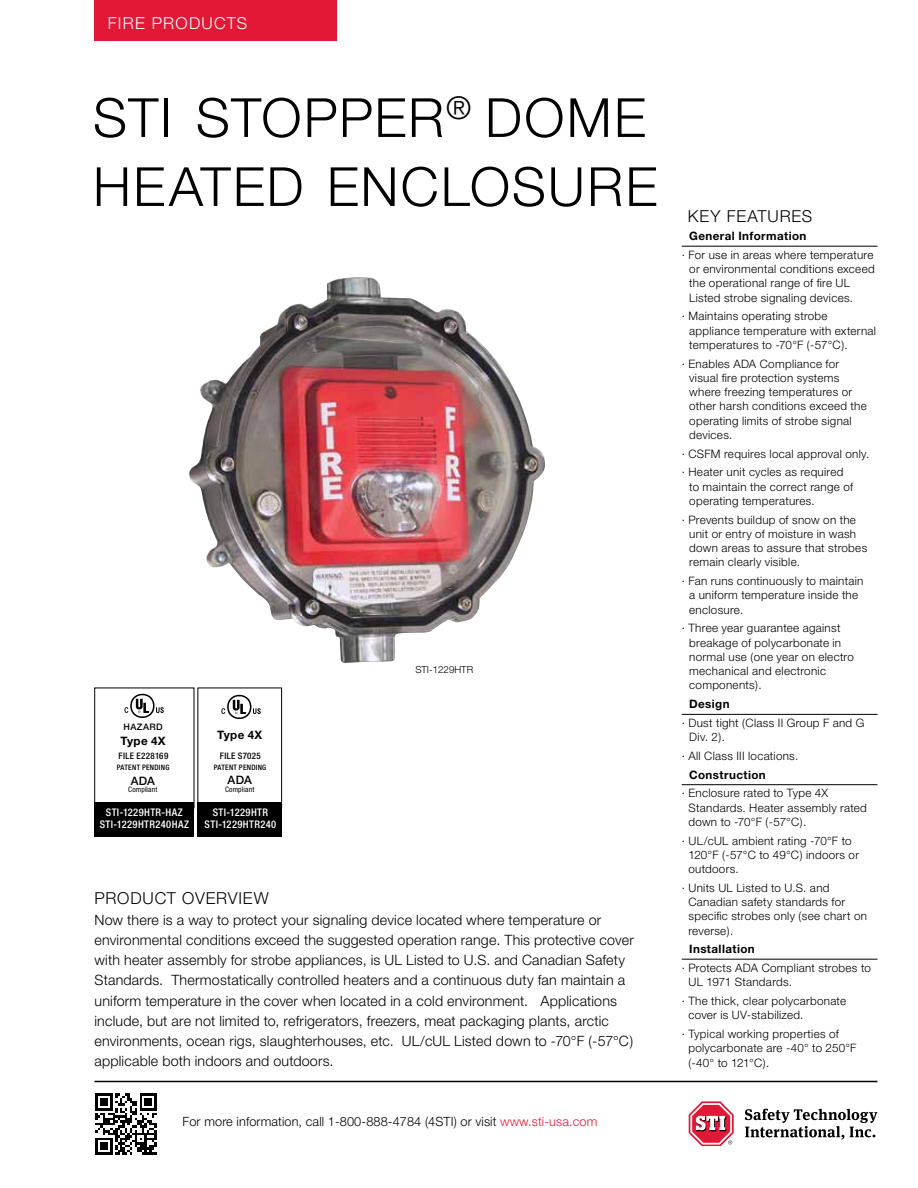
<style>
.page{position:relative;width:918px;height:1188px;background:#fff}
.page>*{position:absolute;margin:0;border:0;box-sizing:border-box;transform-origin:0 0}
.t1{font:300 54px "Helvetica Neue";letter-spacing:.025em;color:#000}
.t2{font:300 16.5px "Helvetica Neue";letter-spacing:.035em;color:#000}
.t3{font:300 16.5px "Helvetica Neue";letter-spacing:.075em;color:#fff}
.t4{font:300 14.25px/20.2px "Helvetica Neue";letter-spacing:.015em;color:#000}
.t5{font:300 12.75px "Helvetica Neue";letter-spacing:.01em;color:#000}
.t6{font:300 11.7px/14.2px "Helvetica Neue";letter-spacing:.025em;color:#000}
.t7{font:700 11.7px "Helvetica Neue";letter-spacing:.035em;color:#000}
.t8{font:500 11.7px "Helvetica Neue";letter-spacing:.015em;color:#000}
.t9{font:500 condensed 10.5px/12px "Helvetica Neue";letter-spacing:.035em;color:#fff;text-align:center}
.t10{font:300 9.75px "Helvetica Neue";color:#000}
.t11{font:500 condensed 9px "Helvetica Neue";letter-spacing:.04em;color:#000}
.t12{font:500 9px "Helvetica Neue";letter-spacing:.035em;color:#000}
.t13{font:500 condensed 7.5px "Helvetica Neue";letter-spacing:.035em;color:#000}
.t14{font:condensed 7.5px "Helvetica Neue";letter-spacing:.02em;color:#000}
.s1{color:#e31837}
</style>
<div class="page">
<div style="left:94px;top:0;width:244px;height:40px;background:#e31837"></div>
<hr style="left:94px;top:1081px;width:784px;height:1px;background:#000">
<svg style="left:745px;top:1109px;width:132px;height:30px"></svg>
<svg style="left:689px;top:1101px;width:45px;height:45px"></svg>
<svg style="left:95px;top:1093px;width:62px;height:62px"></svg>
<hr style="left:682px;top:246px;width:196px;height:1px;background:#000">
<hr style="left:682px;top:714px;width:196px;height:1px;background:#000">
<hr style="left:682px;top:784px;width:196px;height:1px;background:#000">
<hr style="left:682px;top:959px;width:196px;height:1px;background:#000">
<img style="left:189px;top:277px;width:356px;height:386px">
<div style="left:198px;top:688px;width:84px;height:120px;border:1px solid #000"></div>
<div style="left:198px;top:802px;width:84px;height:35px;background:#000"></div>
<svg style="left:221px;top:695px;width:40px;height:24px"></svg>
<div style="left:94px;top:688px;width:100px;height:120px;border:1px solid #000"></div>
<div style="left:94px;top:802px;width:100px;height:35px;background:#000"></div>
<svg style="left:125px;top:694px;width:39px;height:24px"></svg>
<h2 class="t3" style="left:108px;top:13px;width:141px">FIRE PRODUCTS</h2>
<h1 class="t1" style="left:93px;top:85px;width:175px">STI Stopper</h1>
<h1 class="t1" style="left:446px;top:85px;width:79px"><sup>®</sup> dome</h1>
<h1 class="t1" style="left:93px;top:154px;width:143px">Heated</h1>
<h1 class="t1" style="left:327px;top:154px;width:38px">enclosure</h1>
<p class="t12" style="left:124px;top:721px;width:41px">HAZARD</p>
<p class="t7" style="left:121px;top:733px;width:46px">Type 4X</p>
<p class="t11" style="left:119px;top:751px;width:51px">FILE E228169</p>
<p class="t13" style="left:117px;top:763px;width:54px">PATENT PENDING</p>
<p class="t8" style="left:131px;top:774px;width:26px">ADA</p>
<p class="t14" style="left:128px;top:785px;width:31px">Compliant</p>
<p class="t9" style="left:100px;top:806px;width:91px">STI-1229HTR-HAZ<br>STI-1229HTR240HAZ</p>
<p class="t7" style="left:217px;top:727px;width:46px">Type 4X</p>
<p class="t11" style="left:220px;top:750px;width:42px">FILE S7025</p>
<p class="t13" style="left:214px;top:763px;width:54px">PATENT PENDING</p>
<p class="t9" style="left:205px;top:806px;width:73px">STI-1229HTR<br>STI-1229HTR240</p>
<p class="t8" style="left:228px;top:773px;width:26px">ADA</p>
<p class="t14" style="left:225px;top:785px;width:31px">Compliant</p>
<p class="t10" style="left:415px;top:663px;width:59px">STI-1229HTR</p>
<h2 class="t2" style="left:94px;top:888px;width:24px">Product</h2>
<h2 class="t2" style="left:182px;top:888px;width:24px">Overvie</h2>
<h2 class="t2" style="left:254px;top:888px;width:16px">w</h2>
<p class="t4" style="left:94px;top:909px;width:541px">Now there is a way to protect your signaling device located where temperature or environmental conditions exceed the suggested operation range. This protective cover with heater assembly for strobe appliances, is UL Listed to U.S. and Canadian Safety Standards. Thermostatically controlled heaters and a continuous duty fan maintain a uniform temperature in the cover when located in a cold environment. Applications include, but are not limited to, refrigerators, freezers, meat packaging plants, arctic environments, ocean rigs, slaughterhouses, etc. UL/cUL Listed down to -70°F (-57°C) applicable both indoors and outdoors.</p>
<p class="t5" style="left:183px;top:1113px;width:416px">For more information, call 1-800-888-4784 (4STI) or visit <span class="s1">www.sti-usa.com</span></p>
<h2 class="t2" style="left:688px;top:206px;width:82px">KEY features</h2>
<p class="t7" style="left:689px;top:229px;width:119px">General Information</p>
<p class="t6" style="left:689px;top:247px;width:187px;text-indent:-7px">· For use in areas where temperature or environmental conditions exceed the operational range of fire UL Listed strobe signaling devices.</p>
<p class="t6" style="left:689px;top:309px;width:188px;text-indent:-7px">· Maintains operating strobe appliance temperature with external temperatures to -70°F (-57°C).</p>
<p class="t6" style="left:689px;top:356px;width:179px;text-indent:-7px">· Enables ADA Compliance for visual fire protection systems where freezing temperatures or other harsh conditions exceed the operating limits of strobe signal devices.</p>
<p class="t6" style="left:682px;top:444px;width:189px;line-height:18.8px">· CSFM requires local approval only. · Heater unit cycles as required</p>
<p class="t6" style="left:689px;top:479px;width:165px">to maintain the correct range of operating temperatures.</p>
<p class="t6" style="left:689px;top:512px;width:180px;text-indent:-7px">· Prevents buildup of snow on the unit or entry of moisture in wash down areas to assure that strobes remain clearly visible.</p>
<p class="t6" style="left:689px;top:574px;width:176px;text-indent:-7px">· Fan runs continuously to maintain a uniform temperature inside the enclosure.</p>
<p class="t6" style="left:689px;top:621px;width:166px;text-indent:-7px">· Three year guarantee against breakage of polycarbonate in normal use (one year on electro mechanical and electronic components).</p>
<p class="t7" style="left:689px;top:697px;width:42px">Design</p>
<p class="t6" style="left:689px;top:715px;width:177px;text-indent:-7px">· Dust tight (Class II Group F and G<br>Div. 2).</p>
<p class="t6" style="left:682px;top:748px;width:118px">· All Class III locations.</p>
<p class="t7" style="left:689px;top:767px;width:78px">Construction</p>
<p class="t6" style="left:688px;top:786px;width:180px;text-indent:-7px">· Enclosure rated to Type 4X<br>Standards. Heater assembly rated down to -70°F (-57°C).</p>
<p class="t6" style="left:688px;top:833px;width:172px;text-indent:-7px">· UL/cUL ambient rating -70°F to<br>120°F (-57°C to 49°C) indoors or outdoors.</p>
<p class="t6" style="left:688px;top:880px;width:180px;text-indent:-7px">· Units UL Listed to U.S. and<br>Canadian safety standards for specific strobes only (see chart on reverse).</p>
<p class="t7" style="left:689px;top:942px;width:67px">Installation</p>
<p class="t6" style="left:688px;top:961px;width:184px;text-indent:-7px">· Protects ADA Compliant strobes to<br>UL 1971 Standards.</p>
<p class="t6" style="left:688px;top:994px;width:159px;text-indent:-7px">· The thick, clear polycarbonate cover is UV-stabilized.</p>
<p class="t6" style="left:688px;top:1027px;width:170px;text-indent:-7px">· Typical working properties of polycarbonate are -40° to 250°F (-40° to 121°C).</p>
</div>
